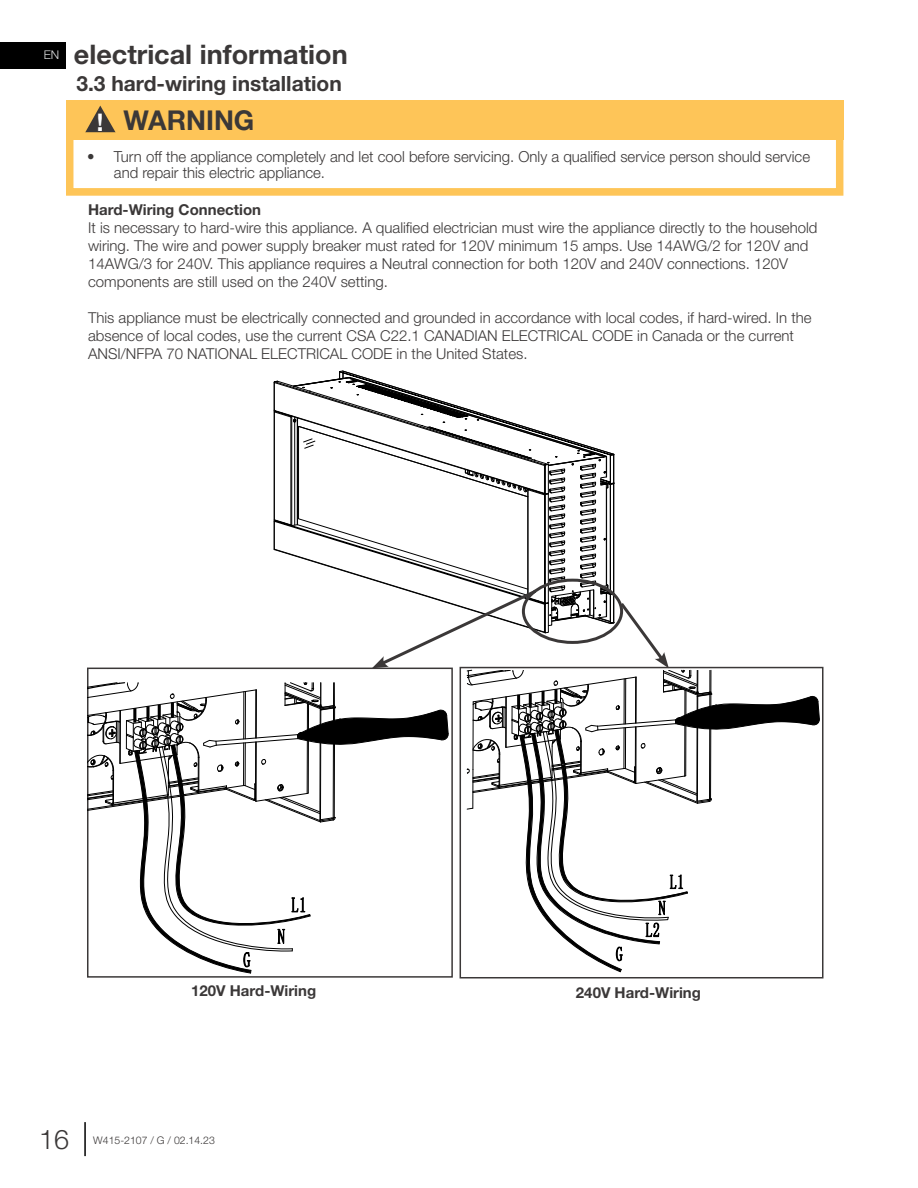
<style>
.page{position:relative;width:918px;height:1188px;background:#fff}
.page>*{position:absolute;margin:0;border:0;box-sizing:border-box;transform-origin:0 0}
.t1{font:700 27.3px "Helvetica Neue";color:#3b3838}
.t2{font:700 27px "Helvetica Neue";color:#3b3838}
.t3{font:300 27px "Helvetica Neue";color:#3b3838}
.t4{font:700 21px "Helvetica Neue";color:#3b3838}
.t5{font:300 15.15px/16.6px "Helvetica Neue";color:#3b3838}
.t6{font:300 15px/18px "Helvetica Neue";color:#3b3838}
.t7{font:700 15px "Helvetica Neue";color:#3b3838}
.t8{font:300 12px "Helvetica Neue";color:#dcddde}
.t9{font:300 10.5px "Helvetica Neue";color:#3b3838}
.s1{font-size:24.3px;color:#fff}
</style>
<div class="page">
<div style="left:0;top:42px;width:65px;height:26px;background:#000"></div>
<hr style="left:84px;top:1122px;width:2px;height:34px;background:#000">
<div style="left:66px;top:100px;width:778px;height:40px;background:#fec558"></div>
<svg style="left:85px;top:106px;width:31px;height:26px"></svg>
<div style="left:66px;top:132px;width:777px;height:64px;border:8px solid #fec558"></div>
<svg style="left:88px;top:370px;width:732px;height:603px"></svg>
<hr style="left:171px;top:702px;width:3px;height:15px;background:#000">
<hr style="left:158px;top:705px;width:3px;height:14px;background:#000">
<svg style="left:146px;top:706px;width:4px;height:15px"></svg>
<hr style="left:133px;top:708px;width:3px;height:15px;background:#000">
<p class="t8" style="left:44px;top:46px;width:17px">EN</p>
<h2 class="t2" style="left:74px;top:33px;width:275px">electrical information</h2>
<h3 class="t4" style="left:76px;top:67px;width:267px">3.3 hard-wiring installation</h3>
<h1 class="t1" style="left:97px;top:99px;width:159px"><span class="s1">!</span> WARNING</h1>
<p class="t5" style="left:114px;top:147px;width:698px;text-indent:-27px">• Turn off the appliance completely and let cool before servicing. Only a qualified service person should service and repair this electric appliance.</p>
<p class="t7" style="left:88px;top:198px;width:175px">Hard-Wiring Connection</p>
<p class="t6" style="left:88px;top:218px;width:731px">It is necessary to hard-wire this appliance. A qualified electrician must wire the appliance directly to the household wiring. The wire and power supply breaker must rated for 120V minimum 15 amps. Use 14AWG/2 for 120V and 14AWG/3 for 240V. This appliance requires a Neutral connection for both 120V and 240V connections. 120V components are still used on the 240V setting.</p>
<p class="t6" style="left:88px;top:308px;width:725px">This appliance must be electrically connected and grounded in accordance with local codes, if hard-wired. In the absence of local codes, use the current CSA C22.1 CANADIAN ELECTRICAL CODE in Canada or the current<br>ANSI/NFPA 70 NATIONAL ELECTRICAL CODE in the United States.</p>
<p class="t7" style="left:191px;top:979px;width:126px">120V Hard-Wiring</p>
<p class="t7" style="left:576px;top:981px;width:126px">240V Hard-Wiring</p>
<h2 class="t3" style="left:39px;top:1118px;width:32px">16</h2>
<p class="t9" style="left:93px;top:1132px;width:123px">W415-2107 / G / 02.14.23</p>
</div>
